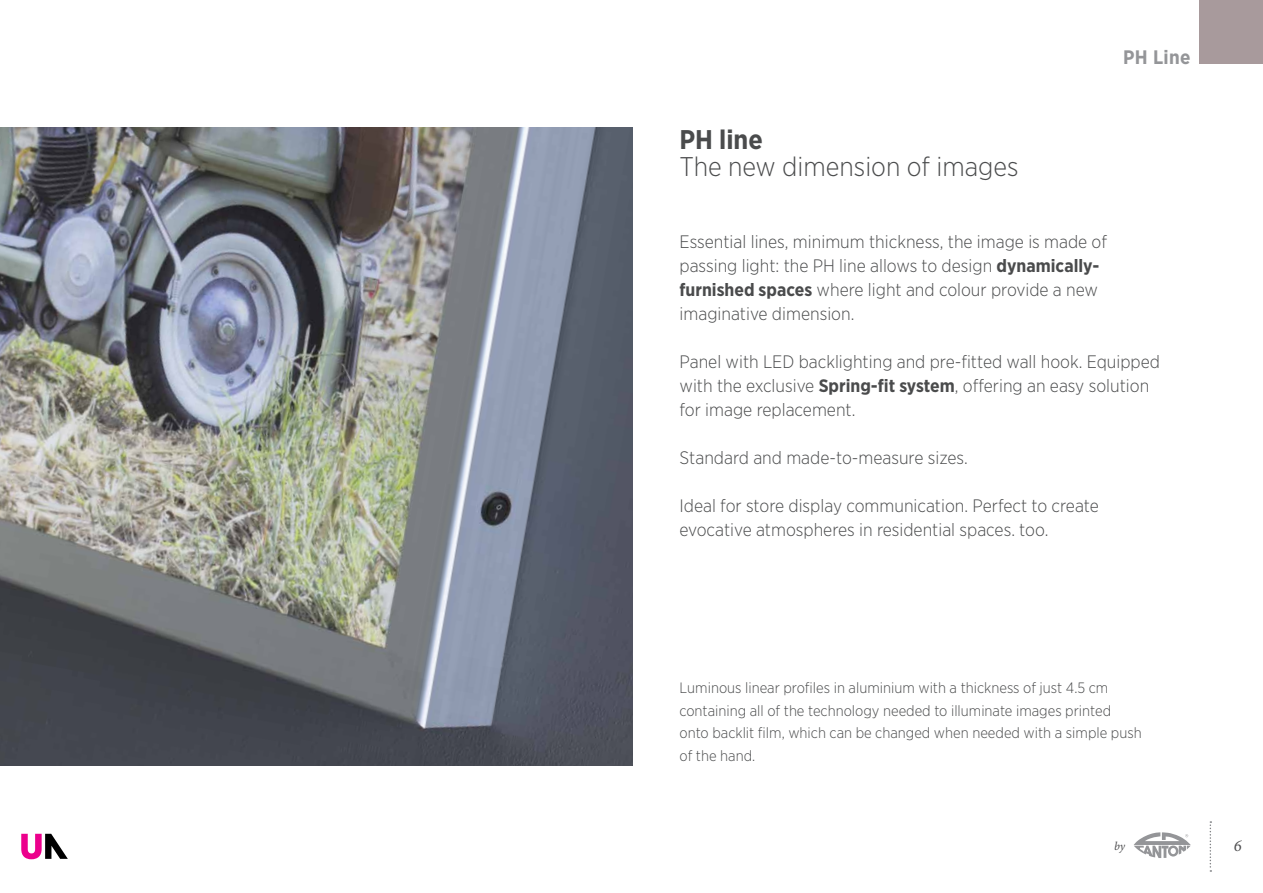
<style>
.page{position:relative;width:1263px;height:893px;background:#fff}
.page>*{position:absolute;margin:0;border:0;box-sizing:border-box;transform-origin:0 0}
.t1{font:300 27px "Gotham Narrow";color:#4a4b4c}
.t2{font:700 27px "Gotham Narrow";color:#4a4b4c}
.t3{font:700 19.5px "Gotham Narrow";letter-spacing:.02em;color:#949598}
.t4{font:300 18px/24px "Gotham Narrow";color:#4a4b4c}
.t5{font:italic 16.5px "Minion Pro";color:#4d4d4f}
.t6{font:300 15px/22.5px "Gotham Narrow";color:#4a4b4c}
.t7{font:italic 12px "Minion Pro";color:#4d4d4f}
.s1{font-weight:700}
</style>
<div class="page">
<img style="left:0;top:128px;width:632px;height:637px">
<svg style="left:21px;top:834px;width:47px;height:25px"></svg>
<svg style="left:1134px;top:832px;width:57px;height:26px"></svg>
<svg style="left:1209px;top:821px;width:2px;height:51px"></svg>
<div style="left:1199px;top:0;width:64px;height:64px;background:#a89a9c"></div>
<h1 class="t2" style="left:679px;top:122px;width:85px">PH line</h1>
<h1 class="t1" style="left:679px;top:150px;width:341px">The new dimension of images</h1>
<p class="t3" style="left:1123px;top:44px;width:69px">PH Line</p>
<p class="t4" style="left:679px;top:229px;width:429px">Essential lines, minimum thickness, the image is made of passing light: the PH line allows to design <span class="s1">dynamically&shy;furnished spaces</span> where light and colour provide a new imaginative dimension.</p>
<p class="t4" style="left:679px;top:349px;width:482px">Panel with LED backlighting and pre-fitted wall hook. Equipped with the exclusive <span class="s1">Spring-fit system</span>, offering an easy solution for image replacement.</p>
<p class="t4" style="left:679px;top:445px;width:290px">Standard and made-to-measure sizes.</p>
<p class="t4" style="left:679px;top:493px;width:421px">Ideal for store display communication. Perfect to create evocative atmospheres in residential spaces. too.</p>
<p class="t6" style="left:679px;top:676px;width:464px">Luminous linear profiles in aluminium with a thickness of just 4.5 cm containing all of the technology needed to illuminate images printed onto backlit film, which can be changed when needed with a simple push of the hand.</p>
<p class="t7" style="left:1114px;top:838px;width:12px">by</p>
<p class="t5" style="left:1234px;top:834px;width:9px">6</p>
</div>
